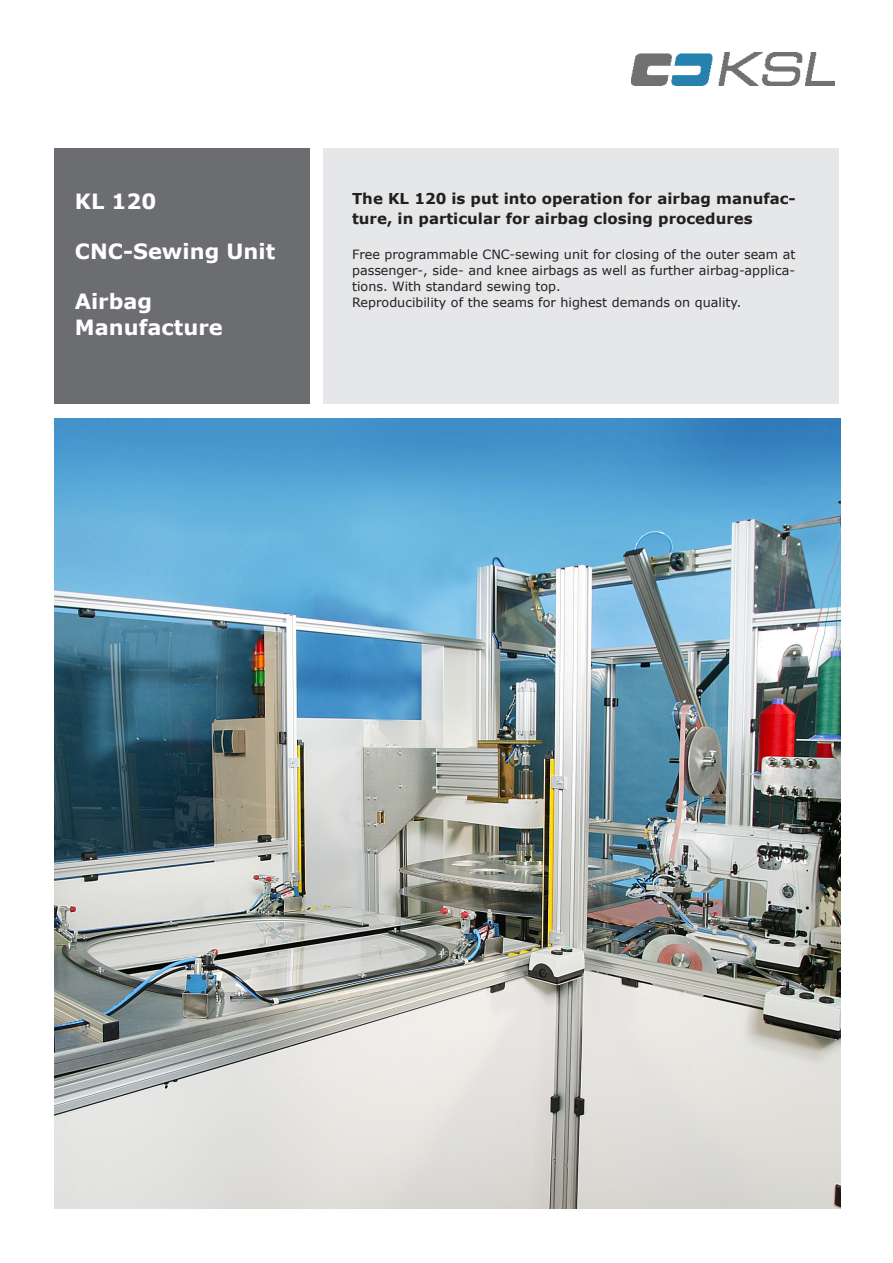
<style>
.page{position:relative;width:893px;height:1263px;background:#fff}
.page>*{position:absolute;margin:0;border:0;box-sizing:border-box;transform-origin:0 0}
.t1{font:700 21px "Verdana";color:#fff}
.t2{font:700 15px/19.5px "Verdana";color:#231f20}
.t3{font:12.75px/15.8px "Verdana";color:#231f20}
</style>
<div class="page">
<div style="left:54px;top:149px;width:255px;height:255px;background:#6c6d70"></div>
<div style="left:323px;top:149px;width:516px;height:255px;background:#e6e7e9"></div>
<img style="left:54px;top:418px;width:786px;height:791px">
<img style="left:632px;top:53px;width:203px;height:32px">
<p class="t1" style="left:75px;top:186px;width:83px">KL 120</p>
<p class="t1" style="left:75px;top:236px;width:202px">CNC-Sewing Unit</p>
<p class="t1" style="left:75px;top:287px;width:79px">Airbag</p>
<p class="t1" style="left:75px;top:312px;width:149px">Manufacture</p>
<p class="t2" style="left:352px;top:189px;width:445px">The KL 120 is put into operation for airbag manufac&shy;ture, in particular for airbag closing procedures</p>
<p class="t3" style="left:352px;top:247px;width:445px">Free programmable CNC-sewing unit for closing of the outer seam at passenger-, side- and knee airbags as well as further airbag-applica&shy;tions. With standard sewing top.<br>Reproducibility of the seams for highest demands on quality.</p>
</div>
